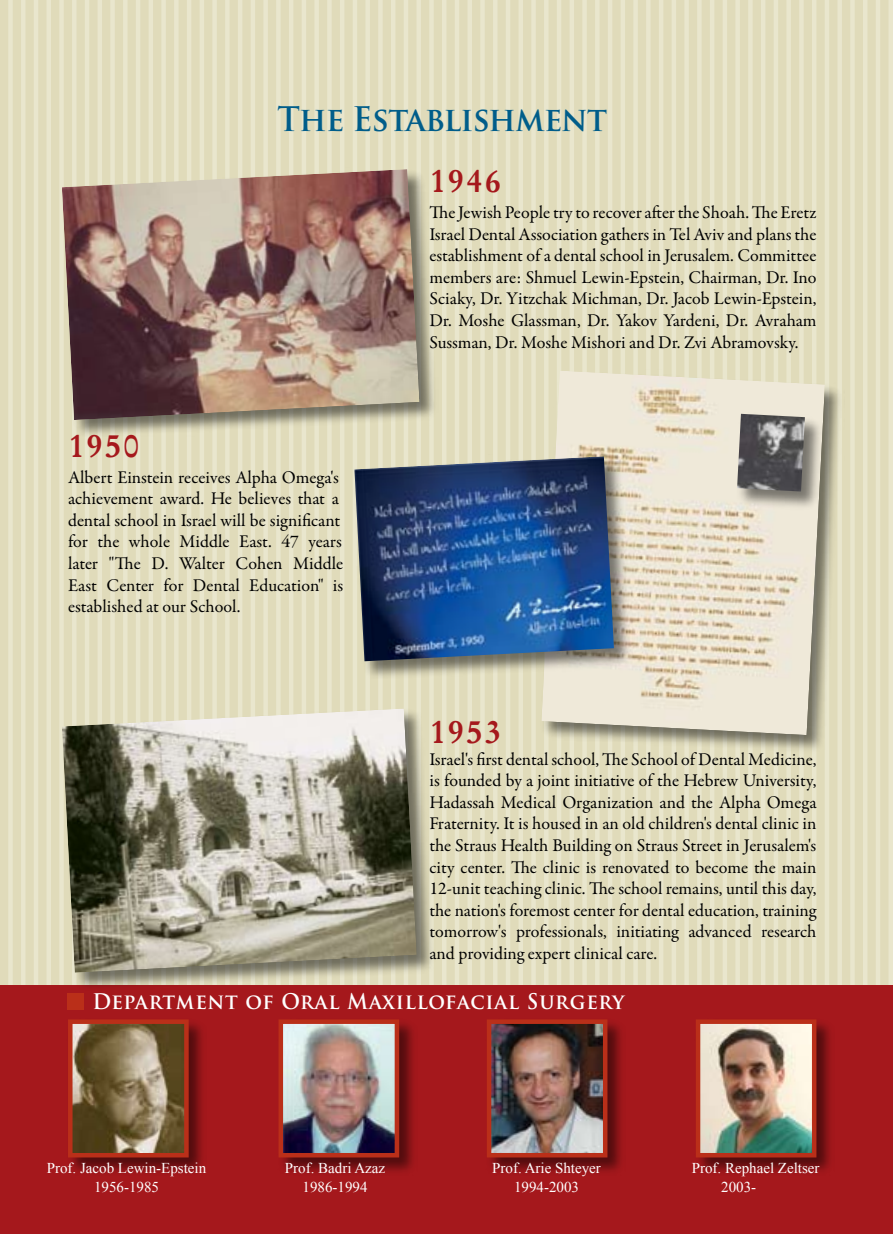
<style>
.page{position:relative;width:893px;height:1234px;background:#fff}
.page>*{position:absolute;margin:0;border:0;box-sizing:border-box;transform-origin:0 0}
.t1{font:700 33px "Trajan Pro";letter-spacing:-.02em;color:#005d8a;scale:.96 1}
.t2{font:700 33px "Garamond";letter-spacing:.06em;color:#a5181c}
.t3{font:700 21px "Trajan Pro";letter-spacing:.035em;color:#fff;scale:.96 1}
.t4{font:18px/21.6px "Garamond Premr Pro";color:#000;text-align:justify}
.t5{font:15px/19.2px "Times New Roman";color:#fff;text-align:center}
</style>
<div class="page">
<div style="left:0;top:0;width:893px;height:1233px;background:#e0dbba"></div>
<div style="left:888px;top:0;width:5px;height:1233px;background:#e9e6cd"></div>
<hr style="left:876px;top:0;width:4px;height:1233px;background:#e9e6cd">
<hr style="left:863px;top:0;width:4px;height:1233px;background:#e9e6cd">
<div style="left:850px;top:0;width:5px;height:1233px;background:#e9e6cd"></div>
<div style="left:837px;top:0;width:5px;height:1233px;background:#e9e6cd"></div>
<hr style="left:825px;top:0;width:4px;height:1233px;background:#e9e6cd">
<hr style="left:812px;top:0;width:4px;height:1233px;background:#e9e6cd">
<div style="left:799px;top:0;width:5px;height:1233px;background:#e9e6cd"></div>
<div style="left:786px;top:0;width:5px;height:1233px;background:#e9e6cd"></div>
<hr style="left:774px;top:0;width:4px;height:1233px;background:#e9e6cd">
<hr style="left:761px;top:0;width:4px;height:1233px;background:#e9e6cd">
<div style="left:748px;top:0;width:5px;height:1233px;background:#e9e6cd"></div>
<div style="left:735px;top:0;width:5px;height:1233px;background:#e9e6cd"></div>
<hr style="left:723px;top:0;width:4px;height:1233px;background:#e9e6cd">
<hr style="left:710px;top:0;width:4px;height:1233px;background:#e9e6cd">
<div style="left:697px;top:0;width:5px;height:1233px;background:#e9e6cd"></div>
<div style="left:684px;top:0;width:5px;height:1233px;background:#e9e6cd"></div>
<hr style="left:672px;top:0;width:4px;height:1233px;background:#e9e6cd">
<hr style="left:659px;top:0;width:4px;height:1233px;background:#e9e6cd">
<div style="left:646px;top:0;width:5px;height:1233px;background:#e9e6cd"></div>
<div style="left:633px;top:0;width:5px;height:1233px;background:#e9e6cd"></div>
<hr style="left:621px;top:0;width:4px;height:1233px;background:#e9e6cd">
<hr style="left:608px;top:0;width:4px;height:1233px;background:#e9e6cd">
<div style="left:595px;top:0;width:5px;height:1233px;background:#e9e6cd"></div>
<div style="left:582px;top:0;width:5px;height:1233px;background:#e9e6cd"></div>
<hr style="left:570px;top:0;width:4px;height:1233px;background:#e9e6cd">
<hr style="left:557px;top:0;width:4px;height:1233px;background:#e9e6cd">
<div style="left:544px;top:0;width:5px;height:1233px;background:#e9e6cd"></div>
<div style="left:531px;top:0;width:5px;height:1233px;background:#e9e6cd"></div>
<div style="left:518px;top:0;width:5px;height:1233px;background:#e9e6cd"></div>
<hr style="left:506px;top:0;width:4px;height:1233px;background:#e9e6cd">
<hr style="left:493px;top:0;width:4px;height:1233px;background:#e9e6cd">
<div style="left:480px;top:0;width:5px;height:1233px;background:#e9e6cd"></div>
<div style="left:467px;top:0;width:5px;height:1233px;background:#e9e6cd"></div>
<hr style="left:455px;top:0;width:4px;height:1233px;background:#e9e6cd">
<hr style="left:442px;top:0;width:4px;height:1233px;background:#e9e6cd">
<div style="left:429px;top:0;width:5px;height:1233px;background:#e9e6cd"></div>
<div style="left:416px;top:0;width:5px;height:1233px;background:#e9e6cd"></div>
<hr style="left:404px;top:0;width:4px;height:1233px;background:#e9e6cd">
<hr style="left:391px;top:0;width:4px;height:1233px;background:#e9e6cd">
<div style="left:378px;top:0;width:5px;height:1233px;background:#e9e6cd"></div>
<div style="left:365px;top:0;width:5px;height:1233px;background:#e9e6cd"></div>
<hr style="left:353px;top:0;width:4px;height:1233px;background:#e9e6cd">
<hr style="left:340px;top:0;width:4px;height:1233px;background:#e9e6cd">
<div style="left:327px;top:0;width:5px;height:1233px;background:#e9e6cd"></div>
<div style="left:314px;top:0;width:5px;height:1233px;background:#e9e6cd"></div>
<hr style="left:302px;top:0;width:4px;height:1233px;background:#e9e6cd">
<hr style="left:289px;top:0;width:4px;height:1233px;background:#e9e6cd">
<div style="left:276px;top:0;width:5px;height:1233px;background:#e9e6cd"></div>
<div style="left:263px;top:0;width:5px;height:1233px;background:#e9e6cd"></div>
<hr style="left:251px;top:0;width:4px;height:1233px;background:#e9e6cd">
<hr style="left:238px;top:0;width:4px;height:1233px;background:#e9e6cd">
<div style="left:225px;top:0;width:5px;height:1233px;background:#e9e6cd"></div>
<div style="left:212px;top:0;width:5px;height:1233px;background:#e9e6cd"></div>
<hr style="left:200px;top:0;width:4px;height:1233px;background:#e9e6cd">
<hr style="left:187px;top:0;width:4px;height:1233px;background:#e9e6cd">
<div style="left:174px;top:0;width:5px;height:1233px;background:#e9e6cd"></div>
<div style="left:161px;top:0;width:5px;height:1233px;background:#e9e6cd"></div>
<hr style="left:149px;top:0;width:4px;height:1233px;background:#e9e6cd">
<hr style="left:136px;top:0;width:4px;height:1233px;background:#e9e6cd">
<div style="left:123px;top:0;width:5px;height:1233px;background:#e9e6cd"></div>
<div style="left:110px;top:0;width:5px;height:1233px;background:#e9e6cd"></div>
<hr style="left:98px;top:0;width:4px;height:1233px;background:#e9e6cd">
<hr style="left:85px;top:0;width:4px;height:1233px;background:#e9e6cd">
<div style="left:72px;top:0;width:5px;height:1233px;background:#e9e6cd"></div>
<div style="left:59px;top:0;width:5px;height:1233px;background:#e9e6cd"></div>
<hr style="left:47px;top:0;width:4px;height:1233px;background:#e9e6cd">
<hr style="left:34px;top:0;width:4px;height:1233px;background:#e9e6cd">
<div style="left:21px;top:0;width:5px;height:1233px;background:#e9e6cd"></div>
<div style="left:8px;top:0;width:5px;height:1233px;background:#e9e6cd"></div>
<div style="left:0;top:985px;width:893px;height:248px;background:#a5181c"></div>
<div style="left:60px;top:167px;width:378px;height:273px;background:#000;opacity:.5"></div>
<img style="left:62px;top:169px;width:357px;height:251px">
<div style="left:60px;top:706px;width:376px;height:285px;background:#000;opacity:.5"></div>
<img style="left:62px;top:708px;width:355px;height:264px">
<div style="left:540px;top:369px;width:304px;height:384px;background:#000;opacity:.5"></div>
<img style="left:541px;top:370px;width:284px;height:365px">
<div style="left:735px;top:412px;width:89px;height:99px;background:#000;opacity:.5"></div>
<img style="left:737px;top:414px;width:68px;height:77px">
<div style="left:277px;top:1017px;width:140px;height:158px;background:#000;opacity:.5"></div>
<img style="left:284px;top:1024px;width:110px;height:128px">
<div style="left:279px;top:1019px;width:120px;height:138px;border:4px solid #ba2f19"></div>
<div style="left:67px;top:1017px;width:140px;height:158px;background:#000;opacity:.5"></div>
<img style="left:73px;top:1024px;width:111px;height:128px">
<div style="left:68px;top:1019px;width:121px;height:138px;border:4px solid #ba2f19"></div>
<div style="left:485px;top:1017px;width:141px;height:158px;background:#000;opacity:.5"></div>
<img style="left:492px;top:1024px;width:110px;height:128px">
<div style="left:487px;top:1019px;width:120px;height:138px;border:4px solid #ba2f19"></div>
<div style="left:694px;top:1017px;width:141px;height:158px;background:#000;opacity:.5"></div>
<img style="left:701px;top:1024px;width:110px;height:128px">
<div style="left:696px;top:1019px;width:120px;height:138px;border:4px solid #ba2f19"></div>
<div style="left:68px;top:992px;width:16px;height:16px;background:#ba2f19"></div>
<div style="left:352px;top:454px;width:280px;height:227px;background:#000;opacity:.5"></div>
<img style="left:354px;top:456px;width:260px;height:205px">
<h1 class="t1" style="left:277px;top:99px;width:345px">The Establishment</h1>
<h1 class="t2" style="left:429px;top:160px;width:73px">1946</h1>
<p class="t4" style="left:429px;top:202px;width:388px">The Jewish People try to recover after the Shoah. The Eretz Israel Dental Association gathers in Tel Aviv and plans the establishment of a dental school in Jerusalem. Committee members are: Shmuel Lewin-Epstein, Chairman, Dr. Ino Sciaky, Dr. Yitzchak Michman, Dr. Jacob Lewin-Epstein, Dr. Moshe Glassman, Dr. Yakov Yardeni, Dr. Avraham Sussman, Dr. Moshe Mishori and Dr. Zvi Abramovsky.</p>
<h1 class="t2" style="left:68px;top:424px;width:73px">1950</h1>
<p class="t4" style="left:68px;top:466px;width:277px;text-align:left">Albert Einstein receives Alpha Omega's achievement award. He believes that a dental school in Israel will be significant for the whole Middle East. 47 years later "The D. Walter Cohen Middle East Center for Dental Education" is established at our School.</p>
<h1 class="t2" style="left:429px;top:710px;width:73px">1953</h1>
<p class="t4" style="left:429px;top:748px;width:388px">Israel's first dental school, The School of Dental Medicine, is founded by a joint initiative of the Hebrew University, Hadassah Medical Organization and the Alpha Omega Fraternity. It is housed in an old children's dental clinic in the Straus Health Building on Straus Street in Jerusalem's city center. The clinic is renovated to become the main 12-unit teaching clinic. The school remains, until this day, the nation's foremost center for dental education, training tomorrow's professionals, initiating advanced research and providing expert clinical care.</p>
<p class="t3" style="left:93px;top:987px;width:556px">Department of Oral Maxillofacial Surgery</p>
<p class="t5" style="left:47px;top:1157px;width:161px">Prof. Jacob Lewin-Epstein<br>1956-1985</p>
<p class="t5" style="left:285px;top:1157px;width:102px">Prof. Badri Azaz<br>1986-1994</p>
<p class="t5" style="left:492px;top:1157px;width:110px">Prof. Arie Shteyer<br>1994-2003</p>
<p class="t5" style="left:721px;top:1157px;width:100px;text-align:left;text-indent:-30px">Prof. Rephael Zeltser<br>2003-</p>
</div>
